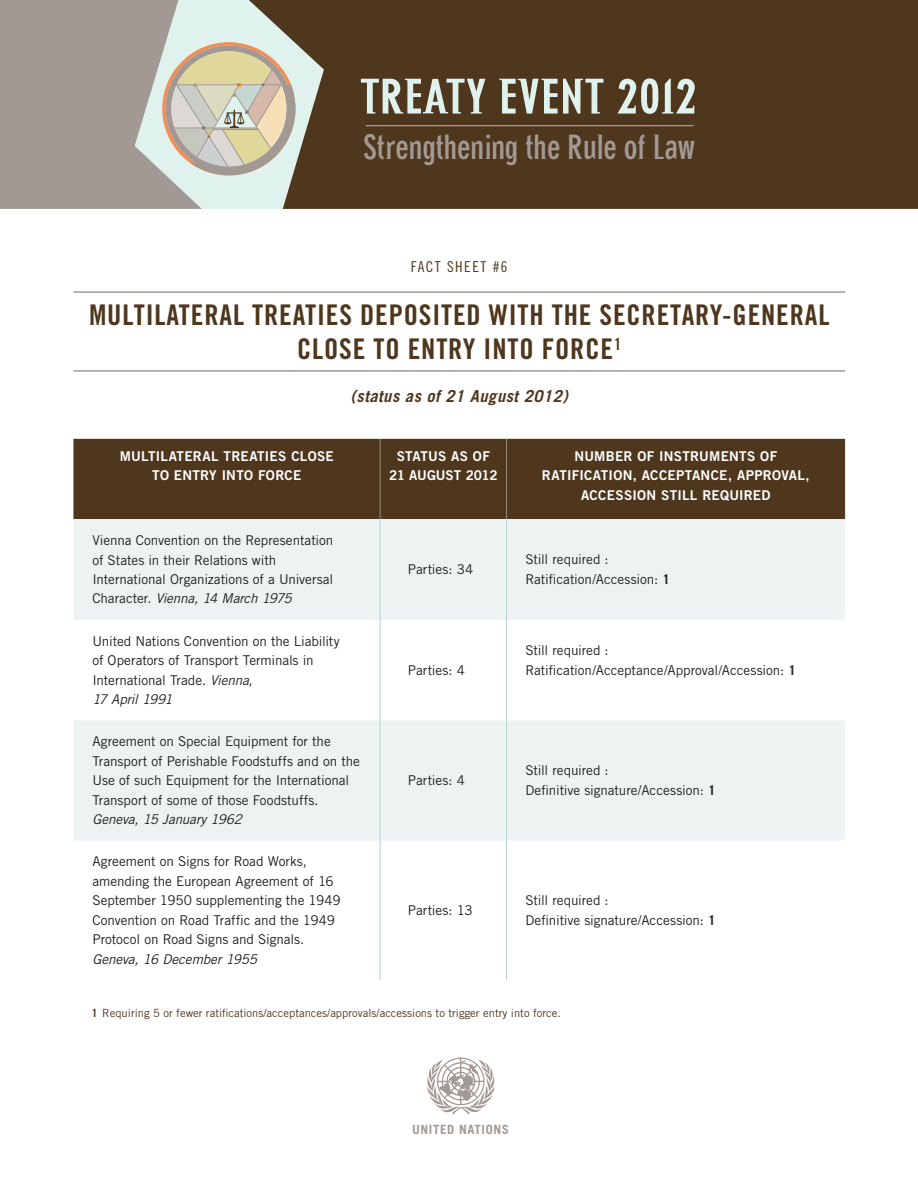
<style>
.page{position:relative;width:918px;height:1188px;background:#fff}
.page>*{position:absolute;margin:0;border:0;box-sizing:border-box;transform-origin:0 0}
.t1{font:700 51.15px "Global";letter-spacing:.025em;color:#e0f2ed}
.t2{font:35.85px "Global";letter-spacing:-.005em;color:#a39994}
.t3{font:28.5px/34.2px "Trade Gothic LT Std Bd Cn 20";letter-spacing:.03em;color:#4f371e}
.t4{font:16.65px "Trade Gothic LT Std Bd Cn 20";color:#4f371e}
.t5{font:italic 700 16.5px "Trade Gothic LT Std";letter-spacing:.03em;color:#4f371e}
.t6{font:15px "Trade Gothic LT Std Cn 18";letter-spacing:.1em;color:#4f371e}
.t7{font:13.5px/19.5px "Trade Gothic LT Std";letter-spacing:-.005em;color:#231f20}
.t8{font:13.5px/19.5px "Trade Gothic LT Std Bd 2";letter-spacing:.02em;color:#fff;text-align:center}
.t9{font:italic 13.5px "Trade Gothic LT Std";letter-spacing:-.01em;color:#231f20}
.t10{font:13.5px/19.5px "Trade Gothic LT Std Bd 2";letter-spacing:-.005em;color:#fff;text-align:center}
.t11{font:700 12.75px "Trade Gothic LT Std";letter-spacing:.05em;color:#a39994}
.t12{font:11.25px "Trade Gothic LT Std";color:#4f371e}
.s1{font-style:italic}
.s2{font-weight:700}
</style>
<div class="page">
<div style="left:299px;top:0;width:619px;height:66px;background:#4f371e"></div>
<svg style="left:0;top:0;width:299px;height:209px;background:#b7b2a7"></svg>
<div style="left:283px;top:66px;width:635px;height:143px;background:#4f371e"></div>
<hr style="left:366px;top:125px;width:328px;height:1px;background:#a39994">
<svg style="left:427px;top:1058px;width:68px;height:56px"></svg>
<div style="left:73px;top:439px;width:772px;height:80px;background:#4f371e"></div>
<svg style="left:73px;top:519px;width:772px;height:322px;fill:#ecf3f2"></svg>
<hr style="left:380px;top:519px;width:1px;height:101px;background:#bccfd1">
<hr style="left:506px;top:519px;width:1px;height:101px;background:#bccfd1">
<hr style="left:380px;top:620px;width:1px;height:100px;background:#bccfd1">
<hr style="left:506px;top:620px;width:1px;height:100px;background:#bccfd1">
<hr style="left:380px;top:720px;width:1px;height:121px;background:#bccfd1">
<hr style="left:506px;top:720px;width:1px;height:121px;background:#bccfd1">
<hr style="left:380px;top:841px;width:1px;height:139px;background:#bccfd1">
<hr style="left:506px;top:841px;width:1px;height:139px;background:#bccfd1">
<hr style="left:380px;top:439px;width:1px;height:80px;background:#998874">
<hr style="left:506px;top:439px;width:1px;height:80px;background:#998874">
<hr style="left:73px;top:291px;width:772px;height:2px;background:#a39994">
<hr style="left:73px;top:370px;width:772px;height:2px;background:#a39994">
<h1 class="t1" style="left:360px;top:67px;width:338px">TREATY EVENT 2012</h1>
<h2 class="t2" style="left:363px;top:127px;width:333px">Strengthening the Rule of Law</h2>
<p class="t6" style="left:411px;top:257px;width:98px">FACT SHEET #6</p>
<h3 class="t3" style="left:297px;top:298px;width:534px;text-indent:-208px">MULTILATERAL TREATIES DEPOSITED WITH THE SECRETARY-GENERAL<br>CLOSE TO ENTRY</h3>
<h3 class="t3" style="left:484px;top:332px;width:13px">INTO</h3>
<h3 class="t3" style="left:542px;top:332px;width:29px">FORCE</h3>
<p class="t4" style="left:614px;top:334px;width:9px">1</p>
<p class="t5" style="left:351px;top:386px;width:219px">(status as of 21 August 2012)</p>
<p class="t8" style="left:120px;top:446px;width:215px">MULTILATERAL TREATIES CLOSE<br>TO ENTRY INTO FORCE</p>
<p class="t10" style="left:389px;top:446px;width:110px">STATUS AS OF<br>21 AUGUST 2012</p>
<p class="t8" style="left:542px;top:446px;width:269px">NUM BER OF INSTRUM ENTS OF<br>RATIFICATION, ACCEPTANCE, APPROVAL,<br>ACCESSION STILL REQUIRED</p>
<p class="t7" style="left:92px;top:530px;width:243px">Vienna Convention on the Representation of States in their Relations with International Organizations of a Universal Character. <span class="s1">Vienna, 14 March 1975</span></p>
<p class="t7" style="left:408px;top:560px;width:67px">Parties: 34</p>
<p class="t7" style="left:525px;top:550px;width:146px">Still required :<br>Ratification/Accession: <span class="s2">1</span></p>
<p class="t7" style="left:92px;top:631px;width:249px">United Nations Convention on the Liability of Operators of Transport Terminals in<br>International Trade. <span class="s1">Vienna,<br>17 April 1991</span></p>
<p class="t7" style="left:92px;top:732px;width:269px">Agreement on Special Equipment for the Transport of Perishable Foodstuffs and on the Use of such Equipment for the International Transport of some of those Foodstuffs.</p>
<p class="t9" style="left:92px;top:811px;width:151px">Geneva, 15 January 1962</p>
<p class="t7" style="left:92px;top:852px;width:250px">Agreement on Signs for Road Works, amending the European Agreement of 16<br>September 1950 supplementing the 1949<br>Convention on Road Traffic and the 1949<br>Protocol on Road Signs and Signals.</p>
<p class="t9" style="left:92px;top:951px;width:166px">Geneva, 16 December 1955</p>
<p class="t7" style="left:408px;top:660px;width:59px">Parties: 4</p>
<p class="t7" style="left:525px;top:641px;width:272px">Still required :<br>Ratification/Acceptance/Approval/Accession: <span class="s2">1</span></p>
<p class="t7" style="left:408px;top:771px;width:59px">Parties: 4</p>
<p class="t7" style="left:525px;top:761px;width:192px">Still required :<br>Definitive signature/Accession: <span class="s2">1</span></p>
<p class="t7" style="left:408px;top:900px;width:66px">Parties: 13</p>
<p class="t7" style="left:525px;top:891px;width:192px">Still required :<br>Definitive signature/Accession: <span class="s2">1</span></p>
<p class="t12" style="left:91px;top:1006px;width:471px"><span class="s2">1</span> Requiring 5 or fewer ratifications/acceptances/approvals/accessions to trigger entry into force.</p>
<p class="t11" style="left:412px;top:1122px;width:98px">UNITED NATIONS</p>
</div>
